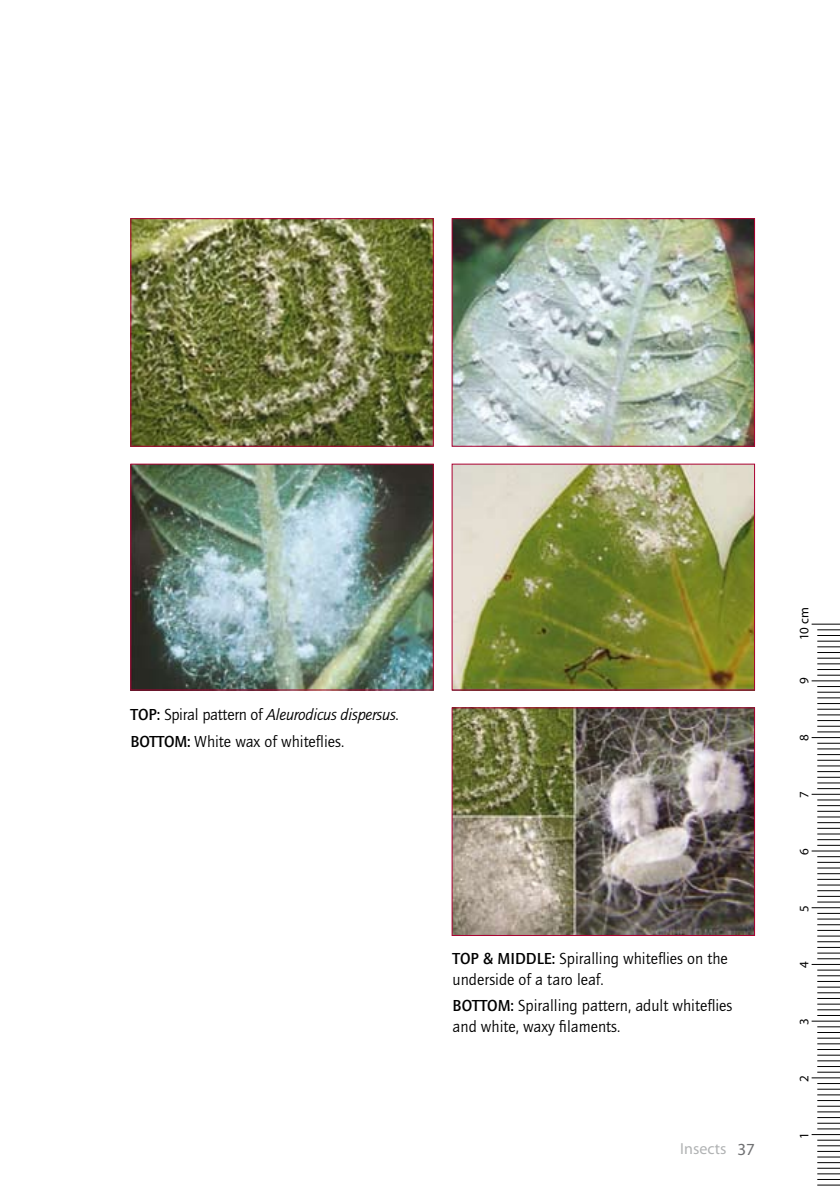
<style>
.page{position:relative;width:840px;height:1191px;background:#fff}
.page>*{position:absolute;margin:0;border:0;box-sizing:border-box;transform-origin:0 0}
.t1{font:16.4px/21px "Quay Sans EF";color:#000}
.t2{font:16px "Myriad Pro";color:#b1b3b4}
.t3{font:13px "Myriad Pro";color:#000}
.s1{font-weight:500}
.s2{font-style:italic}
.s3{font-size:17px;color:#707173}
</style>
<div class="page">
<svg style="left:811px;top:623px;width:28px;height:562px"></svg>
<img style="left:453px;top:220px;width:299px;height:224px">
<div style="left:451px;top:218px;width:303px;height:228px;border:1px solid #ab0132"></div>
<img style="left:453px;top:466px;width:299px;height:222px">
<img style="left:132px;top:220px;width:299px;height:224px">
<div style="left:130px;top:218px;width:303px;height:228px;border:1px solid #ab0132"></div>
<img style="left:453px;top:709px;width:299px;height:224px">
<div style="left:451px;top:707px;width:303px;height:228px;border:1px solid #ab0132"></div>
<img style="left:132px;top:466px;width:299px;height:222px">
<div style="left:130px;top:464px;width:303px;height:226px;border:1px solid #ab0132"></div>
<p class="t1" style="left:130px;top:701px;width:270px;line-height:26.6px"><span class="s1">TOP:</span> Spiral pattern of <span class="s2">Aleurodicus dispersus</span>.<br><span class="s1">BOTTOM:</span> White wax of whiteflies.</p>
<p class="t1" style="left:452px;top:948px;width:276px"><span class="s1">TOP &amp; MIDDLE:</span> Spiralling whiteflies on the underside of a taro leaf.</p>
<p class="t1" style="left:452px;top:995px;width:281px"><span class="s1">BOTTOM:</span> Spiralling pattern, adult whiteflies and white, waxy filaments.</p>
<p class="t2" style="left:679px;top:1139px;width:76px">Insects <span class="s3">37</span></p>
<p class="t3" style="left:795px;top:640px;width:34px;rotate:-90deg">10 cm</p>
<p class="t3" style="left:795px;top:684px;width:8px;rotate:-90deg">9</p>
<p class="t3" style="left:795px;top:741px;width:8px;rotate:-90deg">8</p>
<p class="t3" style="left:795px;top:798px;width:8px;rotate:-90deg">7</p>
<p class="t3" style="left:795px;top:854px;width:8px;rotate:-90deg">6</p>
<p class="t3" style="left:795px;top:911px;width:8px;rotate:-90deg">5</p>
<p class="t3" style="left:795px;top:968px;width:8px;rotate:-90deg">4</p>
<p class="t3" style="left:795px;top:1025px;width:8px;rotate:-90deg">3</p>
<p class="t3" style="left:795px;top:1082px;width:8px;rotate:-90deg">2</p>
<p class="t3" style="left:795px;top:1138px;width:8px;rotate:-90deg">1</p>
</div>
